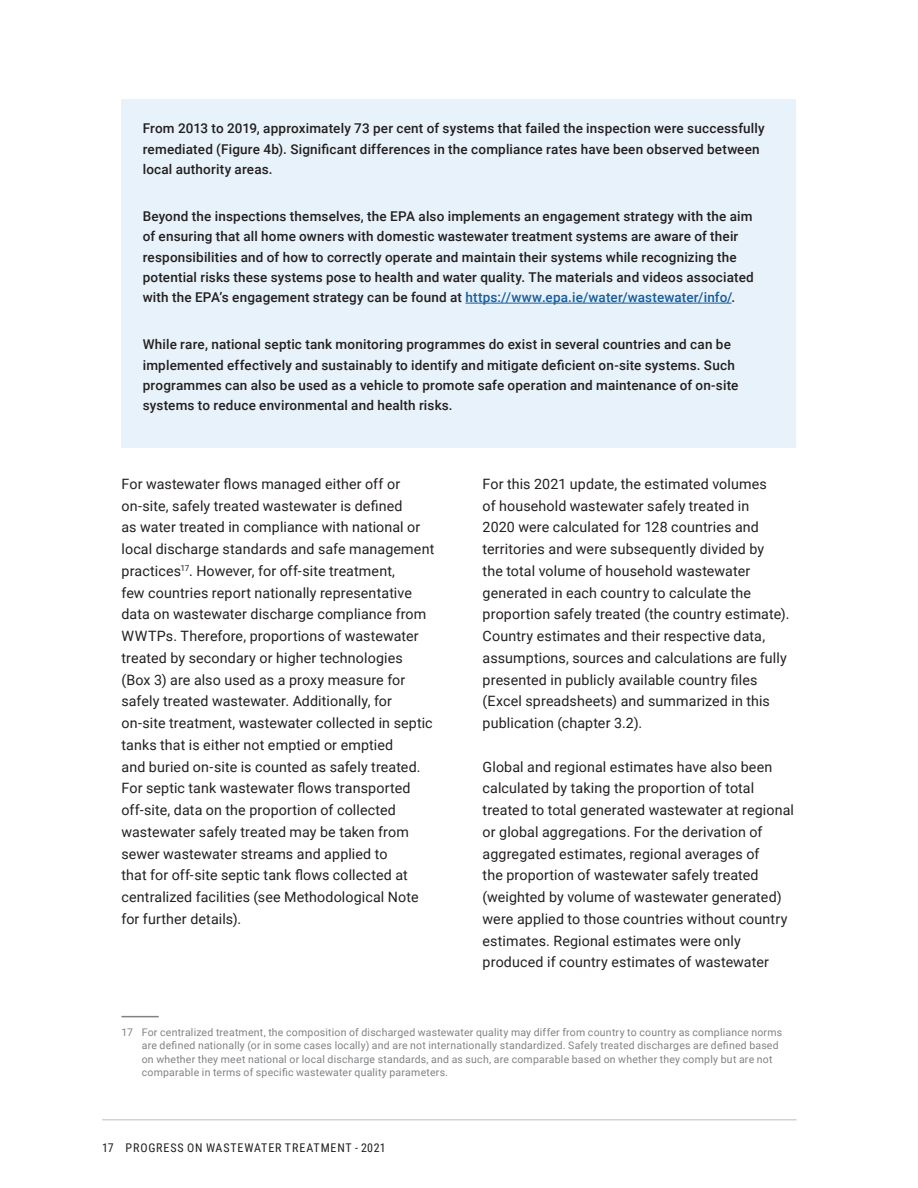
<style>
.page{position:relative;width:918px;height:1188px;background:#fff}
.page>*{position:absolute;margin:0;border:0;box-sizing:border-box;transform-origin:0 0}
.Body_Light_Single_Co{font:14.25px/21.8px "Roboto";letter-spacing:.01em;color:#231f20}
.BOX_one-column_tx{font:500 13.5px/20.2px "Roboto";letter-spacing:.01em;color:#231f20}
.t1{font:12px "Roboto Condensed";letter-spacing:.07em;color:#231f20}
.FN1_first_line{font:10.5px/13.5px "Roboto";letter-spacing:.02em;color:#808285}
.s1{color:#175d9e}
</style>
<div class="page">
<hr style="left:102px;top:1119px;width:695px;height:1px;background:#d1d2d4">
<div style="left:122px;top:99px;width:674px;height:112px;background:#e8f2fa"></div>
<div style="left:122px;top:187px;width:674px;height:153px;background:#e8f2fa"></div>
<hr style="left:466px;top:303px;width:266px;height:1px;background:#175d9e">
<div style="left:122px;top:315px;width:674px;height:133px;background:#e8f2fa"></div>
<hr style="left:122px;top:1016px;width:37px;height:1px;background:#808285">
<p class="BOX_one-column_tx" style="left:143px;top:118px;width:623px">From 2013 to 2019, approximately 73 per cent of systems that failed the inspection were successfully remediated (Figure 4b). Significant differences in the compliance rates have been observed between local authority areas.</p>
<p class="BOX_one-column_tx" style="left:143px;top:206px;width:613px">Beyond the inspections themselves, the EPA also implements an engagement strategy with the aim of ensuring that all home owners with domestic wastewater treatment systems are aware of their responsibilities and of how to correctly operate and maintain their systems while recognizing the potential risks these systems pose to health and water quality. The materials and videos associated with the EPA’s engagement strategy can be found at <span class="s1">https://www.epa.ie/water/wastewater/info/</span>.</p>
<p class="BOX_one-column_tx" style="left:143px;top:334px;width:597px">While rare, national septic tank monitoring programmes do exist in several countries and can be implemented effectively and sustainably to identify and mitigate deficient on-site systems. Such programmes can also be used as a vehicle to promote safe operation and maintenance of on-site systems to reduce environmental and health risks.</p>
<p class="Body_Light_Single_Co" style="left:121px;top:473px;width:314px">For wastewater flows managed either off or on-site, safely treated wastewater is defined<br>as water treated in compliance with national or local discharge standards and safe management practices<sup>17</sup>. However, for off-site treatment,<br>few countries report nationally representative data on wastewater discharge compliance from WWTPs. Therefore, proportions of wastewater treated by secondary or higher technologies (Box 3) are also used as a proxy measure for safely treated wastewater. Additionally, for on-site treatment, wastewater collected in septic tanks that is either not emptied or emptied<br>and buried on-site is counted as safely treated.<br>For septic tank wastewater flows transported off-site, data on the proportion of collected wastewater safely treated may be taken from sewer wastewater streams and applied to<br>that for off-site septic tank flows collected at centralized facilities (see Methodological Note for further details).</p>
<p class="Body_Light_Single_Co" style="left:483px;top:472px;width:308px">For this 2021 update, the estimated volumes<br>of household wastewater safely treated in<br>2020 were calculated for 128 countries and territories and were subsequently divided by<br>the total volume of household wastewater generated in each country to calculate the proportion safely treated (the country estimate).<br>Country estimates and their respective data, assumptions, sources and calculations are fully presented in publicly available country files (Excel spreadsheets) and summarized in this publication (chapter 3.2).</p>
<p class="Body_Light_Single_Co" style="left:483px;top:755px;width:313px">Global and regional estimates have also been calculated by taking the proportion of total treated to total generated wastewater at regional or global aggregations. For the derivation of aggregated estimates, regional averages of<br>the proportion of wastewater safely treated (weighted by volume of wastewater generated) were applied to those countries without country estimates. Regional estimates were only produced if country estimates of wastewater</p>
<p class="FN1_first_line" style="left:142px;top:1025px;width:642px;text-indent:-20px">17 For centralized treatment, the composition of discharged wastewater quality may differ from country to country as compliance norms are defined nationally (or in some cases locally) and are not internationally standardized. Safely treated discharges are defined based on whether they meet national or local discharge standards, and as such, are comparable based on whether they comply but are not comparable in terms of specific wastewater quality parameters.</p>
<p class="t1" style="left:102px;top:1139px;width:285px">17 PROGRESS ON WASTEWATER TREATMENT - 2021</p>
</div>
